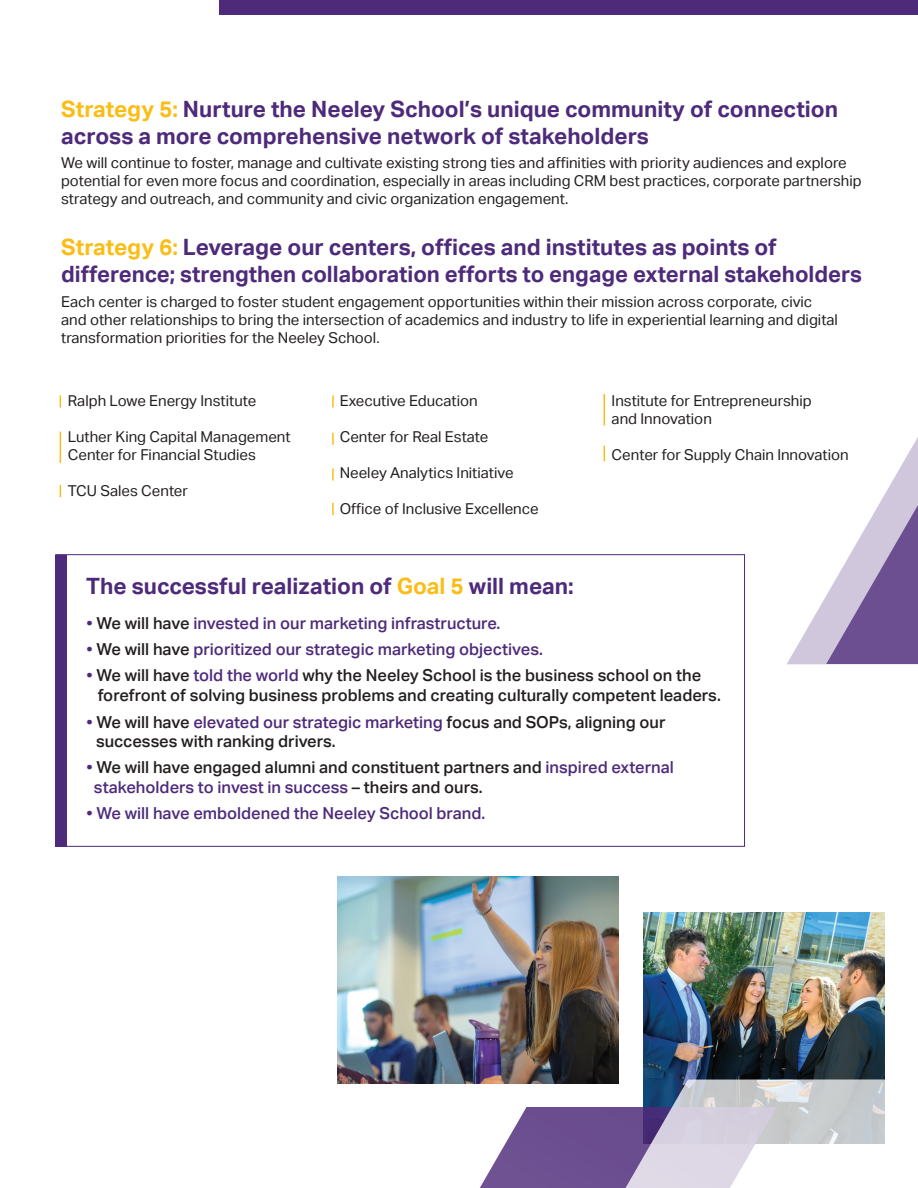
<style>
.page{position:relative;width:918px;height:1188px;background:#fff}
.page>*{position:absolute;margin:0;border:0;box-sizing:border-box;transform-origin:0 0}
.t1{font:700 22.5px/27px "Aktiv Grotesk";color:#4e2b7a}
.t2{font:500 16.5px/19.5px "Aktiv Grotesk";color:#231f20}
.t3{font:500 16.5px "Aktiv Grotesk";color:#4e2b7a}
.t4{font:15px/18px "Aktiv Grotesk";color:#231f20}
.s1{color:#fbbd15}
.s2{color:#231f20}
.s3{color:#4e2b7a}
</style>
<div class="page">
<img style="left:338px;top:877px;width:281px;height:206px">
<img style="left:644px;top:912px;width:240px;height:167px">
<svg style="left:472px;top:1079px;width:413px;height:109px"></svg>
<svg style="left:603px;top:394px;width:315px;height:270px"></svg>
<div style="left:219px;top:0;width:699px;height:14px;background:#4e2b7a"></div>
<hr style="left:60px;top:432px;width:1px;height:31px;background:#fbbd15">
<svg style="left:60px;top:395px;width:1px;height:13px"></svg>
<svg style="left:60px;top:485px;width:1px;height:12px"></svg>
<hr style="left:604px;top:394px;width:1px;height:32px;background:#fbbd15">
<svg style="left:332px;top:395px;width:2px;height:13px"></svg>
<svg style="left:332px;top:433px;width:2px;height:12px"></svg>
<svg style="left:332px;top:468px;width:2px;height:13px"></svg>
<svg style="left:604px;top:446px;width:1px;height:15px"></svg>
<svg style="left:332px;top:503px;width:2px;height:12px"></svg>
<div style="left:55px;top:555px;width:12px;height:292px;background:#4e2b7a"></div>
<h1 class="t1" style="left:61px;top:95px;width:778px"><span class="s1">Strategy 5:</span> Nurture the Neeley School’s unique community of connection across a more comprehensive network of stakeholders</h1>
<p class="t4" style="left:61px;top:154px;width:802px">We will continue to foster, manage and cultivate existing strong ties and affinities with priority audiences and explore potential for even more focus and coordination, especially in areas including CRM best practices, corporate partnership strategy and outreach, and community and civic organization engagement.</p>
<h1 class="t1" style="left:61px;top:234px;width:802px"><span class="s1">Strategy 6:</span> Leverage our centers, offices and institutes as points of difference; strengthen collaboration efforts to engage external stakeholders</h1>
<p class="t4" style="left:61px;top:293px;width:778px">Each center is charged to foster student engagement opportunities within their mission across corporate, civic and other relationships to bring the intersection of academics and industry to life in experiential learning and digital transformation priorities for the Neeley School.</p>
<p class="t4" style="left:68px;top:392px;width:190px">Ralph Lowe Energy Institute</p>
<p class="t4" style="left:68px;top:428px;width:224px">Luther King Capital Management<br>Center for Financial Studies</p>
<p class="t4" style="left:68px;top:482px;width:122px">TCU Sales Center</p>
<p class="t4" style="left:340px;top:392px;width:139px">Executive Education</p>
<p class="t4" style="left:340px;top:428px;width:150px">Center for Real Estate</p>
<p class="t4" style="left:340px;top:464px;width:175px">Neeley Analytics Initiative</p>
<p class="t4" style="left:340px;top:500px;width:200px">Office of Inclusive Excellence</p>
<p class="t4" style="left:612px;top:392px;width:202px">Institute for Entrepreneurship and Innovation</p>
<p class="t4" style="left:612px;top:446px;width:239px">Center for Supply Chain Innovation</p>
<h1 class="t1" style="left:86px;top:573px;width:489px">The successful realization of <span class="s1">Goal 5</span> will mean:</h1>
<p class="t3" style="left:87px;top:613px;width:415px">• <span class="s2">We will have</span> invested in our marketing infrastructure.</p>
<p class="t3" style="left:87px;top:639px;width:458px">• <span class="s2">We will have</span> prioritized our strategic marketing objectives.</p>
<p class="t2" style="left:98px;top:665px;width:625px;line-height:20.2px;text-indent:-11px"><span class="s3">•</span> We will have <span class="s3">told the world</span> why the Neeley School is the business school on the forefront of solving business problems and creating culturally competent leaders.</p>
<p class="t2" style="left:96px;top:712px;width:571px;text-indent:-9px"><span class="s3">•</span> We will have <span class="s3">elevated our strategic marketing</span> focus and SOPs, aligning our successes with ranking drivers.</p>
<p class="t2" style="left:94px;top:758px;width:581px;text-indent:-7px"><span class="s3">•</span> We will have engaged alumni and constituent partners and <span class="s3">inspired external stakeholders to invest in success</span> – theirs and ours.</p>
<p class="t3" style="left:87px;top:804px;width:400px">• We will have emboldened the Neeley School brand.</p>
</div>
